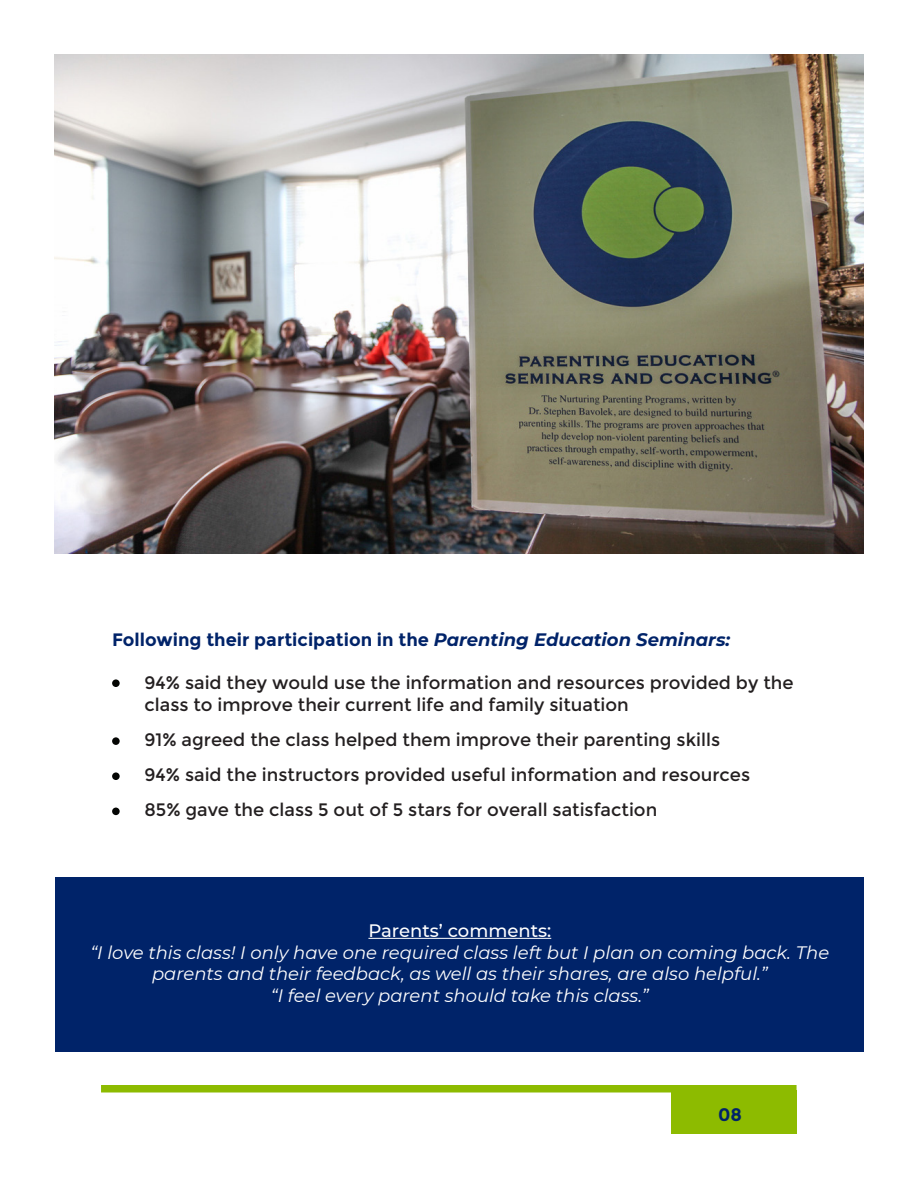
<style>
.page{position:relative;width:918px;height:1188px;background:#fff}
.page>*{position:absolute;margin:0;border:0;box-sizing:border-box;transform-origin:0 0}
.t1{font:18px/21.6px "Montserrat";color:#231f20}
.t2{font:italic 18px/21.6px "Montserrat";color:#fff;text-align:center}
.t3{font:700 18px "Montserrat";color:#002369}
.t4{font:500 18px "Montserrat";color:#fff}
.s1{font-style:italic}
</style>
<div class="page">
<img style="left:54px;top:54px;width:810px;height:500px">
<div style="left:101px;top:1085px;width:696px;height:8px;background:#8dbb00"></div>
<div style="left:671px;top:1090px;width:126px;height:44px;background:#8dbb00"></div>
<div style="left:56px;top:877px;width:808px;height:175px;background:#002369"></div>
<hr style="left:368px;top:938px;width:183px;height:1px;background:#fff">
<div style="left:112px;top:679px;width:8px;height:8px;background:#040503;border-radius:50%"></div>
<div style="left:112px;top:737px;width:8px;height:8px;background:#040503;border-radius:50%"></div>
<div style="left:112px;top:772px;width:8px;height:8px;background:#040503;border-radius:50%"></div>
<div style="left:112px;top:808px;width:8px;height:7px;background:#040503;border-radius:50%"></div>
<p class="t3" style="left:112px;top:629px;width:620px">Following their participation in the <span class="s1">Parenting Education Seminars:</span></p>
<p class="t1" style="left:145px;top:672px;width:651px">94% said they would use the information and resources provided by the class to improve their current life and family situation</p>
<p class="t1" style="left:145px;top:729px;width:577px">91% agreed the class helped them improve their parenting skills</p>
<p class="t1" style="left:145px;top:764px;width:607px">94% said the instructors provided useful information and resources</p>
<p class="t1" style="left:145px;top:799px;width:514px">85% gave the class 5 out of 5 stars for overall satisfaction</p>
<p class="t4" style="left:368px;top:918px;width:184px">Parents’ comments:</p>
<p class="t2" style="left:90px;top:941px;width:740px">“I love this class! I only have one required class left but I plan on coming back. The parents and their feedback, as well as their shares, are also helpful.”</p>
<p class="t2" style="left:271px;top:984px;width:379px">“I feel every parent should take this class.”</p>
<p class="t3" style="left:718px;top:1104px;width:25px">08</p>
</div>
